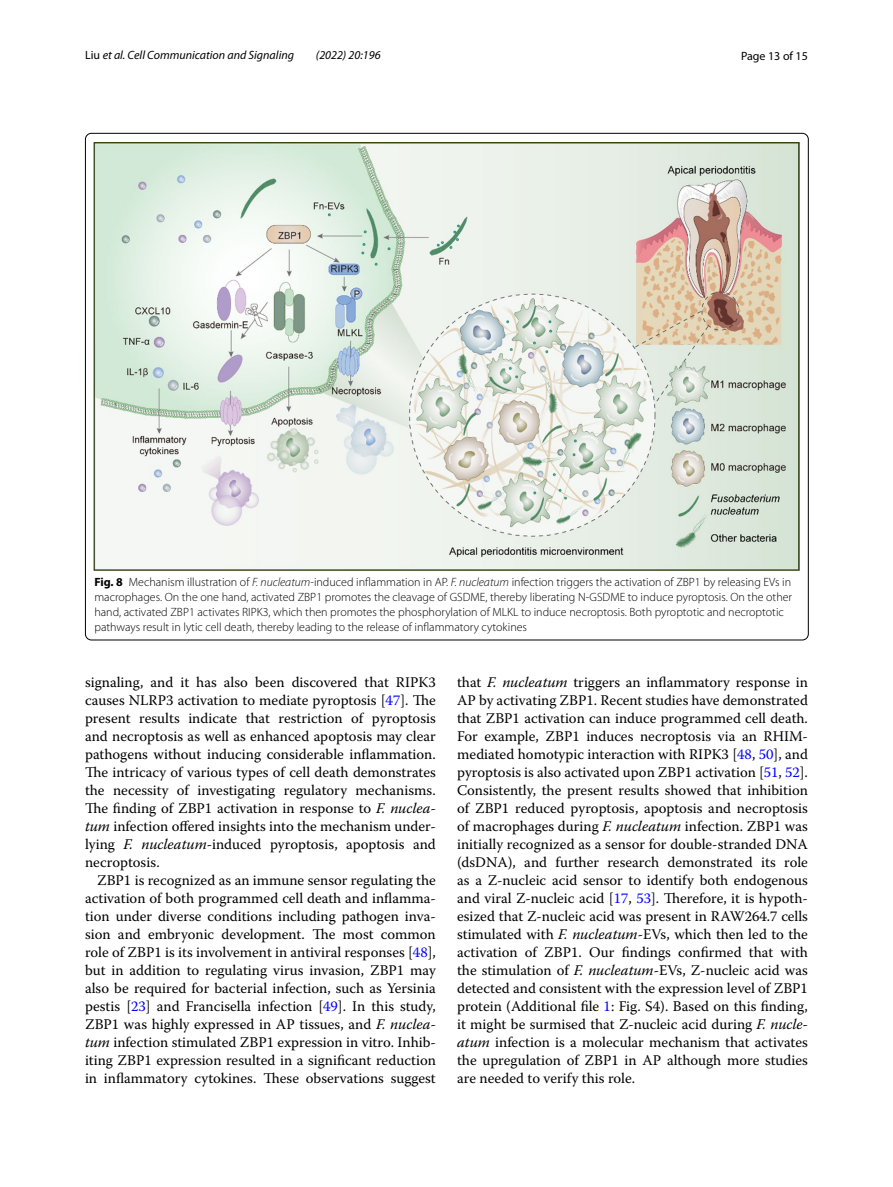
<style>
.page{position:relative;width:893px;height:1187px;background:#fff}
.page>*{position:absolute;margin:0;border:0;box-sizing:border-box;transform-origin:0 0}
.t1{font:14.7px/18px "Warnock Pro";color:#000;text-align:justify}
.t2{font:300 12px/15px "Myriad Pro";color:#000}
.t3{font:italic 12px "Myriad Pro";color:#000}
.t4{font:12px "Myriad Pro";color:#000}
.s1{font-style:normal}
.s2{font-weight:700}
.s3{font-style:italic}
.s4{color:#00f}
</style>
<div class="page">
<img style="left:94px;top:142px;width:706px;height:428px">
<p class="t3" style="left:85px;top:48px;width:211px"><span class="s1">Liu</span> et al. Cell Communication and Signaling</p>
<p class="t3" style="left:316px;top:48px;width:66px">(2022) 20:196</p>
<p class="t4" style="left:741px;top:48px;width:68px">Page 13 of 15</p>
<p class="t2" style="left:94px;top:574px;width:699px"><span class="s2">Fig. 8</span> Mechanism illustration of <span class="s3">F. nucleatum</span>-induced inflammation in AP. <span class="s3">F. nucleatum</span> infection triggers the activation of ZBP1 by releasing EVs in macrophages. On the one hand, activated ZBP1 promotes the cleavage of GSDME, thereby liberating N-GSDME to induce pyroptosis. On the other hand, activated ZBP1 activates RIPK3, which then promotes the phosphorylation of MLKL to induce necroptosis. Both pyroptotic and necroptotic pathways result in lytic cell death, thereby leading to the release of inflammatory cytokines</p>
<p class="t1" style="left:85px;top:672px;width:352px">signaling, and it has also been discovered that RIPK3 causes NLRP3 activation to mediate pyroptosis [<span class="s4">47</span>]. The present results indicate that restriction of pyroptosis and necroptosis as well as enhanced apoptosis may clear pathogens without inducing considerable inflammation.<br>The intricacy of various types of cell death demonstrates the necessity of investigating regulatory mechanisms.<br>The finding of ZBP1 activation in response to <span class="s3">F. nuclea&shy;tum</span> infection offered insights into the mechanism under&shy;lying <span class="s3">F. nucleatum</span>-induced pyroptosis, apoptosis and necroptosis.</p>
<p class="t1" style="left:85px;top:870px;width:352px;text-indent:12px">ZBP1 is recognized as an immune sensor regulating the activation of both programmed cell death and inflamma&shy;tion under diverse conditions including pathogen inva&shy;sion and embryonic development. The most common role of ZBP1 is its involvement in antiviral responses [<span class="s4">48</span>], but in addition to regulating virus invasion, ZBP1 may also be required for bacterial infection, such as Yersinia pestis [<span class="s4">23</span>] and Francisella infection [<span class="s4">49</span>]. In this study, ZBP1 was highly expressed in AP tissues, and <span class="s3">F. nuclea&shy;tum</span> infection stimulated ZBP1 expression in vitro. Inhib&shy;iting ZBP1 expression resulted in a significant reduction in inflammatory cytokines. These observations suggest</p>
<p class="t1" style="left:457px;top:672px;width:352px">that <span class="s3">F. nucleatum</span> triggers an inflammatory response in AP by activating ZBP1. Recent studies have demonstrated that ZBP1 activation can induce programmed cell death.<br>For example, ZBP1 induces necroptosis via an RHIM&shy;mediated homotypic interaction with RIPK3 [<span class="s4">48</span>, <span class="s4">50</span>], and pyroptosis is also activated upon ZBP1 activation [<span class="s4">51</span>, <span class="s4">52</span>].<br>Consistently, the present results showed that inhibition of ZBP1 reduced pyroptosis, apoptosis and necroptosis of macrophages during <span class="s3">F. nucleatum</span> infection. ZBP1 was initially recognized as a sensor for double-stranded DNA (dsDNA), and further research demonstrated its role as a Z-nucleic acid sensor to identify both endogenous and viral Z-nucleic acid [<span class="s4">17</span>, <span class="s4">53</span>]. Therefore, it is hypoth&shy;esized that Z-nucleic acid was present in RAW264.7 cells stimulated with <span class="s3">F. nucleatum</span>-EVs, which then led to the activation of ZBP1. Our findings confirmed that with the stimulation of <span class="s3">F. nucleatum</span>-EVs, Z-nucleic acid was detected and consistent with the expression level of ZBP1 protein (Additional file <span class="s4">1</span>: Fig. S4). Based on this finding, it might be surmised that Z-nucleic acid during <span class="s3">F. nucle&shy;atum</span> infection is a molecular mechanism that activates the upregulation of ZBP1 in AP although more studies are needed to verify this role.</p>
</div>
